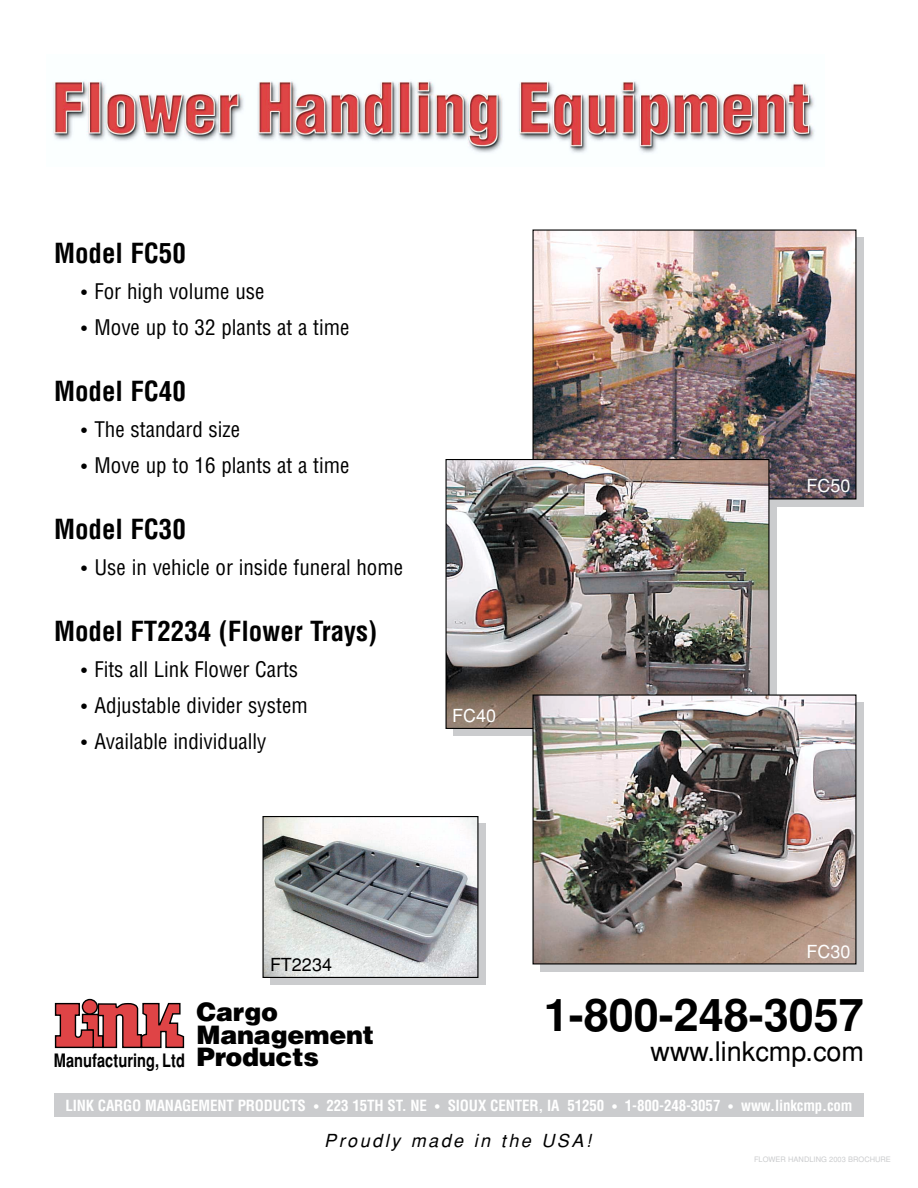
<style>
.page{position:relative;width:918px;height:1188px;background:#fff}
.page>*{position:absolute;margin:0;border:0;box-sizing:border-box;transform-origin:0 0}
.t1{font:700 45px "Helvetica";color:#000}
.t2{font:700 condensed 27px "Helvetica";color:#000}
.t3{font:27px "Helvetica";color:#000}
.t4{font:900 25.5px/22.5px "Helvetica";letter-spacing:-.01em;color:#000}
.t5{font:condensed 21px "Helvetica";color:#000}
.t6{font:700 18.6px "Helvetica";letter-spacing:.005em;color:#000;scale:.79 1}
.t7{font:italic 18px "Helvetica";letter-spacing:.14em;color:#000}
.t8{font:18px "Helvetica";color:#fff}
.t9{font:18px "Helvetica";color:#000}
.t10{font:700 condensed 15px "Helvetica";letter-spacing:-.01em;color:#fff}
.t11{font:7.5px "Helvetica";color:#cbccce}
.s1{font-size:18px}
.s2{font-size:12px}
</style>
<div class="page">
<div style="left:54px;top:1094px;width:810px;height:23px;background:#cbccce"></div>
<div style="left:540px;top:237px;width:324px;height:270px;background:#cbccce"></div>
<div style="left:453px;top:466px;width:324px;height:270px;background:#cbccce"></div>
<img style="left:534px;top:231px;width:320px;height:266px">
<div style="left:532px;top:229px;width:324px;height:270px;border:1px solid #000"></div>
<img style="left:447px;top:461px;width:320px;height:266px">
<div style="left:445px;top:459px;width:324px;height:270px;border:1px solid #000"></div>
<svg style="left:82px;top:999px;width:16px;height:16px"></svg>
<svg style="left:54px;top:1002px;width:131px;height:47px"></svg>
<img style="left:52px;top:81px;width:763px;height:72px">
<div style="left:540px;top:702px;width:324px;height:270px;background:#cbccce"></div>
<img style="left:534px;top:696px;width:320px;height:266px">
<div style="left:532px;top:694px;width:324px;height:270px;border:1px solid #000"></div>
<div style="left:270px;top:824px;width:216px;height:162px;background:#cbccce"></div>
<img style="left:264px;top:818px;width:212px;height:158px">
<div style="left:262px;top:816px;width:216px;height:162px;border:1px solid #000"></div>
<p class="t2" style="left:54px;top:243px;width:133px">Model FC50</p>
<p class="t5" style="left:81px;top:283px;width:185px"><span class="s1">•</span> For high volume use</p>
<p class="t5" style="left:81px;top:319px;width:270px"><span class="s1">•</span> Move up to 32 plants at a time</p>
<p class="t2" style="left:54px;top:381px;width:133px">Model FC40</p>
<p class="t5" style="left:81px;top:421px;width:161px"><span class="s1">•</span> The standard size</p>
<p class="t5" style="left:81px;top:457px;width:270px"><span class="s1">•</span> Move up to 16 plants at a time</p>
<p class="t2" style="left:54px;top:519px;width:133px">Model FC30</p>
<p class="t5" style="left:81px;top:559px;width:324px"><span class="s1">•</span> Use in vehicle or inside funeral home</p>
<p class="t2" style="left:54px;top:621px;width:325px">Model FT2234 (Flower Trays)</p>
<p class="t5" style="left:81px;top:661px;width:219px"><span class="s1">•</span> Fits all Link Flower Carts</p>
<p class="t5" style="left:81px;top:697px;width:228px"><span class="s1">•</span> Adjustable divider system</p>
<p class="t5" style="left:81px;top:733px;width:187px"><span class="s1">•</span> Available individually</p>
<p class="t8" style="left:452px;top:709px;width:45px">FC40</p>
<p class="t9" style="left:270px;top:958px;width:64px">FT2234</p>
<p class="t8" style="left:806px;top:479px;width:46px">FC50</p>
<p class="t8" style="left:806px;top:945px;width:46px">FC30</p>
<h1 class="t1" style="left:544px;top:999px;width:322px">1-800-248-3057</h1>
<p class="t3" style="left:651px;top:1042px;width:215px">www.linkcmp.com</p>
<p class="t10" style="left:65px;top:1099px;width:789px">LINK CARGO MANAGEMENT PRODUCTS <span class="s2">•</span> 223 15TH ST. NE <span class="s2">•</span> SIOUX CENTER, IA 51250 <span class="s2">•</span> 1-800-248-3057 <span class="s2">•</span> www.linkcmp.com</p>
<p class="t4" style="left:197px;top:1003px;width:179px">Cargo<br>Management<br>Products</p>
<p class="t6" style="left:54px;top:1053px;width:168px">Manufacturing, Ltd</p>
<p class="t7" style="left:324px;top:1134px;width:268px">Proudly made in the USA!</p>
<p class="t11" style="left:754px;top:1156px;width:138px">FLOWER HANDLING 2003 BROCHURE</p>
</div>
